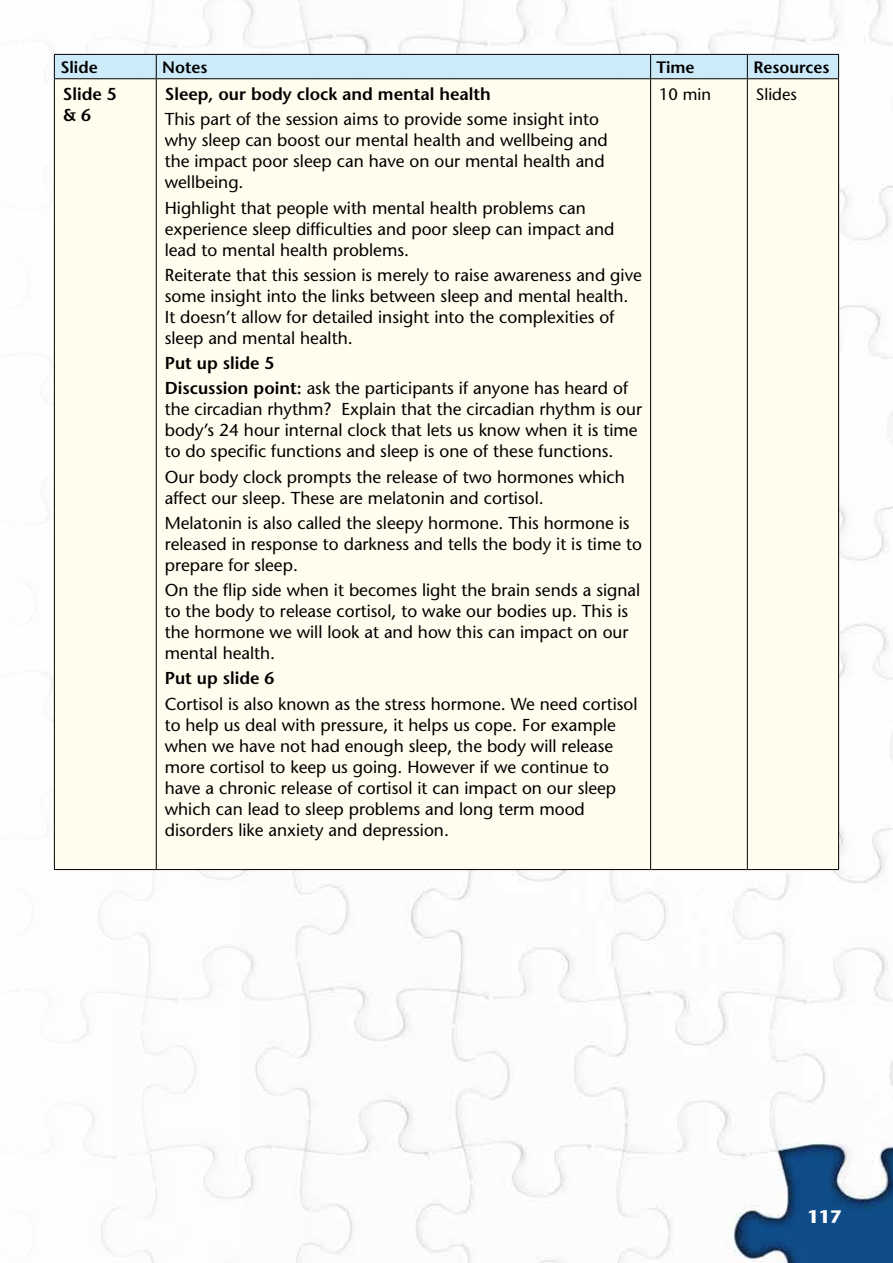
<style>
.page{position:relative;width:893px;height:1263px;background:#fff}
.page>*{position:absolute;margin:0;border:0;box-sizing:border-box;transform-origin:0 0}
.t1{font:700 18px "Stone Sans";color:#fff}
.t2{font:17.25px/21px "Stone Sans";color:#000}
.t3{font:600 17.25px/21px "Stone Sans";color:#000}
.t4{font:600 16.5px "Stone Sans";color:#000}
.t5{font:16.5px "Stone Sans";color:#000}
.s1{font-weight:600}
</style>
<div class="page">
<img style="left:48px;top:0;width:845px;height:1263px">
<div style="left:55px;top:79px;width:783px;height:790px;background:#fffdee"></div>
<div style="left:54px;top:54px;width:785px;height:24px;background:#cceaf8"></div>
<hr style="left:54px;top:78px;width:102px;height:1px;background:#000">
<hr style="left:54px;top:79px;width:1px;height:790px;background:#000">
<hr style="left:156px;top:78px;width:495px;height:1px;background:#000">
<hr style="left:156px;top:79px;width:1px;height:790px;background:#000">
<hr style="left:651px;top:78px;width:96px;height:1px;background:#000">
<hr style="left:650px;top:79px;width:1px;height:790px;background:#000">
<hr style="left:747px;top:78px;width:92px;height:1px;background:#000">
<hr style="left:747px;top:79px;width:1px;height:790px;background:#000">
<hr style="left:838px;top:79px;width:1px;height:790px;background:#000">
<hr style="left:54px;top:869px;width:102px;height:1px;background:#000">
<hr style="left:156px;top:869px;width:495px;height:1px;background:#000">
<hr style="left:651px;top:869px;width:96px;height:1px;background:#000">
<hr style="left:747px;top:869px;width:92px;height:1px;background:#000">
<p class="t4" style="left:60px;top:57px;width:39px">Slide</p>
<p class="t4" style="left:162px;top:57px;width:47px">Notes</p>
<p class="t4" style="left:657px;top:57px;width:40px">Time</p>
<p class="t4" style="left:753px;top:57px;width:78px">Resources</p>
<p class="t3" style="left:63px;top:84px;width:55px">Slide 5 &amp; 6</p>
<p class="t3" style="left:165px;top:84px;width:327px">Sleep, our body clock and mental health</p>
<p class="t5" style="left:659px;top:84px;width:54px">10 min</p>
<p class="t5" style="left:756px;top:84px;width:43px">Slides</p>
<p class="t2" style="left:165px;top:109px;width:445px">This part of the session aims to provide some insight into why sleep can boost our mental health and wellbeing and the impact poor sleep can have on our mental health and wellbeing.</p>
<p class="t2" style="left:165px;top:197px;width:451px">Highlight that people with mental health problems can experience sleep difficulties and poor sleep can impact and lead to mental health problems.</p>
<p class="t2" style="left:165px;top:264px;width:479px">Reiterate that this session is merely to raise awareness and give some insight into the links between sleep and mental health.<br>It doesn’t allow for detailed insight into the complexities of sleep and mental health.</p>
<p class="t2" style="left:165px;top:351px;width:465px;line-height:25.2px"><span class="s1">Put up slide 5<br>Discussion point:</span> ask the participants if anyone has heard of</p>
<p class="t2" style="left:165px;top:399px;width:479px">the circadian rhythm? Explain that the circadian rhythm is our body’s 24 hour internal clock that lets us know when it is time to do specific functions and sleep is one of these functions.</p>
<p class="t2" style="left:165px;top:466px;width:462px">Our body clock prompts the release of two hormones which affect our sleep. These are melatonin and cortisol.</p>
<p class="t2" style="left:165px;top:512px;width:479px">Melatonin is also called the sleepy hormone. This hormone is released in response to darkness and tells the body it is time to prepare for sleep.</p>
<p class="t2" style="left:165px;top:580px;width:477px">On the flip side when it becomes light the brain sends a signal to the body to release cortisol, to wake our bodies up. This is the hormone we will look at and how this can impact on our mental health.</p>
<p class="t3" style="left:165px;top:668px;width:111px">Put up slide 6</p>
<p class="t2" style="left:165px;top:693px;width:474px">Cortisol is also known as the stress hormone. We need cortisol to help us deal with pressure, it helps us cope. For example when we have not had enough sleep, the body will release more cortisol to keep us going. However if we continue to have a chronic release of cortisol it can impact on our sleep which can lead to sleep problems and long term mood disorders like anxiety and depression.</p>
<p class="t1" style="left:807px;top:1206px;width:36px">117</p>
</div>
